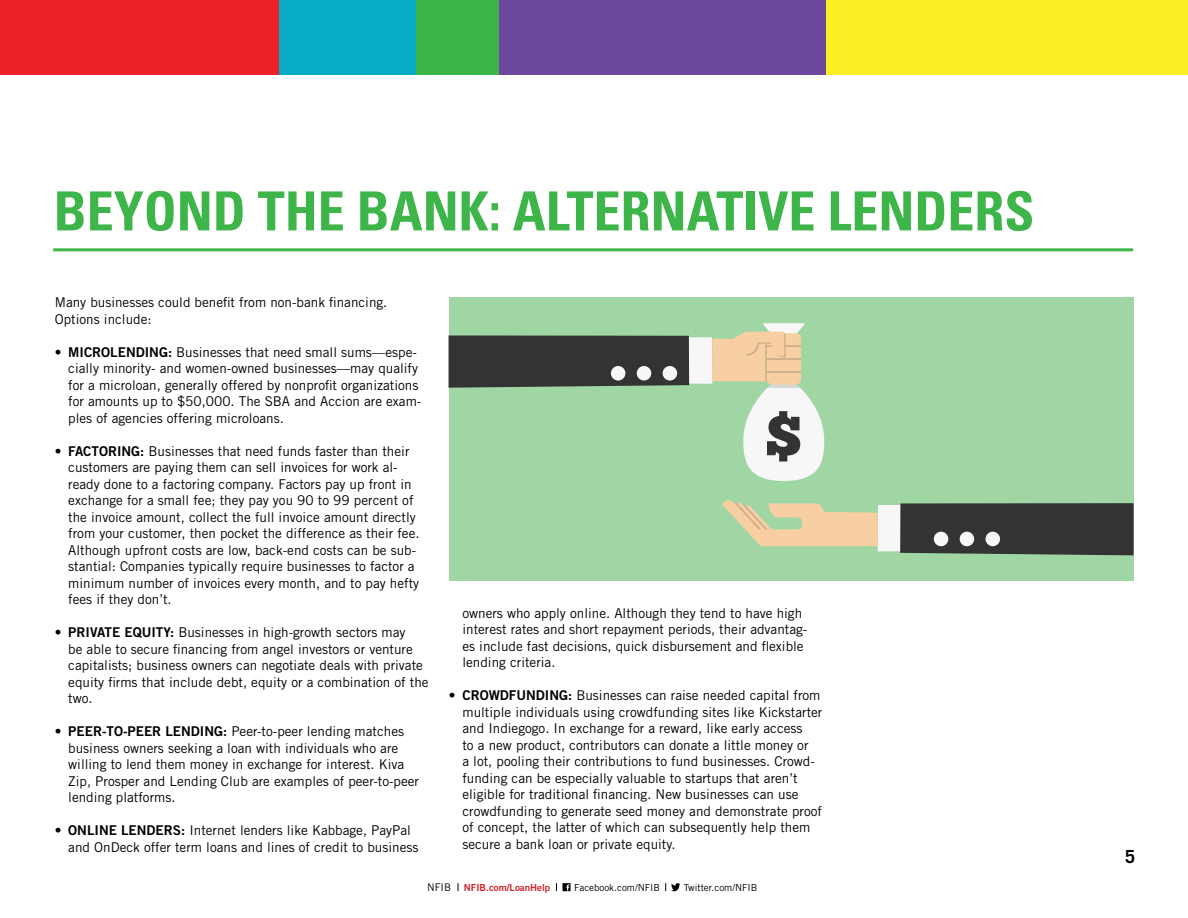
<style>
.page{position:relative;width:1188px;height:918px;background:#fff}
.page>*{position:absolute;margin:0;border:0;box-sizing:border-box;transform-origin:0 0}
.t1{font:700 condensed 54px "Univers LT Std";color:#3eb549}
.t2{font:700 18px "Trade Gothic LT Std";color:#000}
.t3{font:13.5px/16.5px "Trade Gothic LT Std";color:#000}
.t4{font:9.75px "Trade Gothic LT Std";color:#000}
.t5{font:9.75px "Trade Gothic LT Std Bd 2";color:#d2232a}
.s1{font-family:"Trade Gothic LT Std Bd 2"}
.s2{font-family:"Trade Gothic LT Std";font-size:10.5px;color:#000}
</style>
<div class="page">
<div style="left:449px;top:297px;width:684px;height:284px;background:#a0d6a4"></div>
<div style="left:0;top:0;width:279px;height:74px;background:#ed2127"></div>
<div style="left:279px;top:0;width:137px;height:74px;background:#06abc4"></div>
<div style="left:416px;top:0;width:84px;height:74px;background:#3eb549"></div>
<div style="left:500px;top:0;width:327px;height:74px;background:#6b489d"></div>
<div style="left:827px;top:0;width:361px;height:74px;background:#fbee23"></div>
<hr style="left:53px;top:248px;width:1080px;height:3px;background:#3eb549">
<svg style="left:449px;top:323px;width:375px;height:158px"></svg>
<svg style="left:722px;top:498px;width:412px;height:57px"></svg>
<div style="left:662px;top:366px;width:15px;height:15px;background:#f7f7f7;border-radius:50%"></div>
<div style="left:636px;top:366px;width:16px;height:15px;background:#f7f7f7;border-radius:50%"></div>
<div style="left:611px;top:366px;width:15px;height:15px;background:#f7f7f7;border-radius:50%"></div>
<div style="left:985px;top:531px;width:15px;height:16px;background:#f7f7f7;border-radius:50%"></div>
<svg style="left:959px;top:531px;width:16px;height:16px"></svg>
<svg style="left:933px;top:531px;width:16px;height:16px"></svg>
<svg style="left:665px;top:883px;width:15px;height:8px"></svg>
<svg style="left:562px;top:883px;width:9px;height:8px"></svg>
<svg style="left:566px;top:884px;width:3px;height:7px"></svg>
<h1 class="t1" style="left:54px;top:178px;width:982px">BEYOND THE BANK: ALTERNATIVE LENDERS</h1>
<p class="t3" style="left:55px;top:294px;width:334px">Many businesses could benefit from non-bank financing.<br>Options include:</p>
<p class="t3" style="left:68px;top:343px;width:355px;text-indent:-14px"><span class="s1">• MICROLENDING:</span> Businesses that need small sums—espe&shy;cially minority- and women-owned businesses—may qualify for a microloan, generally offered by nonprofit organizations for amounts up to $50,000. The SBA and Accion are exam&shy;ples of agencies offering microloans.</p>
<p class="t3" style="left:68px;top:442px;width:353px;text-indent:-14px"><span class="s1">• FACTORING:</span> Businesses that need funds faster than their customers are paying them can sell invoices for work al&shy;ready done to a factoring company. Factors pay up front in exchange for a small fee; they pay you 90 to 99 percent of the invoice amount, collect the full invoice amount directly from your customer, then pocket the difference as their fee.<br>Although upfront costs are low, back-end costs can be sub&shy;stantial: Companies typically require businesses to factor a minimum number of invoices every month, and to pay hefty fees if they don’t.</p>
<p class="t3" style="left:68px;top:624px;width:362px;text-indent:-14px"><span class="s1">• PRIVATE EQUITY:</span> Businesses in high-growth sectors may<br>be able to secure financing from angel investors or venture capitalists; business owners can negotiate deals with private equity firms that include debt, equity or a combination of the two.</p>
<p class="t3" style="left:68px;top:723px;width:352px;text-indent:-14px"><span class="s1">• PEER-TO-PEER LENDING:</span> Peer-to-peer lending matches business owners seeking a loan with individuals who are willing to lend them money in exchange for interest. Kiva Zip, Prosper and Lending Club are examples of peer-to-peer lending platforms.</p>
<p class="t3" style="left:68px;top:822px;width:352px;text-indent:-14px"><span class="s1">• ONLINE LENDERS:</span> Internet lenders like Kabbage, PayPal and OnDeck offer term loans and lines of credit to business</p>
<p class="t3" style="left:462px;top:605px;width:346px">owners who apply online. Although they tend to have high interest rates and short repayment periods, their advantag&shy;es include fast decisions, quick disbursement and flexible lending criteria.</p>
<p class="t3" style="left:462px;top:687px;width:362px;text-indent:-14px"><span class="s1">• CROWDFUNDING:</span> Businesses can raise needed capital from multiple individuals using crowdfunding sites like Kickstarter and Indiegogo. In exchange for a reward, like early access<br>to a new product, contributors can donate a little money or<br>a lot, pooling their contributions to fund businesses. Crowd&shy;funding can be especially valuable to startups that aren’t eligible for traditional financing. New businesses can use crowdfunding to generate seed money and demonstrate proof of concept, the latter of which can subsequently help them secure a bank loan or private equity.</p>
<p class="t5" style="left:427px;top:881px;width:125px"><span class="s2">NFIB</span> NFIB.com/LoanHelp</p>
<p class="t4" style="left:574px;top:881px;width:87px">Facebook.com/NFIB</p>
<p class="t4" style="left:684px;top:881px;width:75px">Twitter.com/NFIB</p>
<h2 class="t2" style="left:1125px;top:846px;width:12px">5</h2>
</div>
